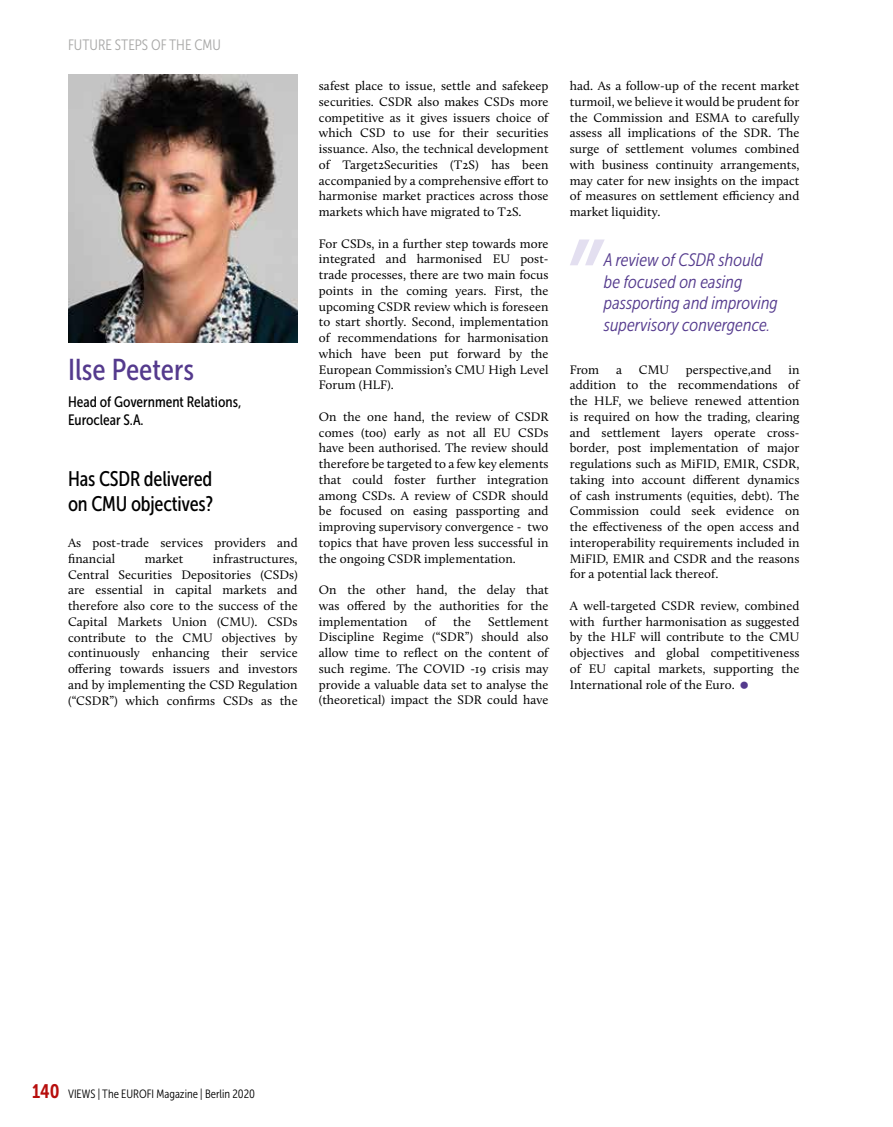
<style>
.page{position:relative;width:893px;height:1127px;background:#fff}
.page>*{position:absolute;margin:0;border:0;box-sizing:border-box;transform-origin:0 0}
.t1{font:30px "Museo Sans Cond 500";color:#543a8d}
.t2{font:21px/25.2px "Museo Sans Cond 500";letter-spacing:-.01em;color:#000}
.t3{font:19.5px "Museo Sans Cond 700";color:#b70e0c}
.t4{font:italic 18px/21.6px "Museo Sans Cond 300";color:#543a8d}
.t5{font:15px/18px "Museo Sans Cond 500";color:#000}
.t6{font:15px "Museo Sans Cond 300";color:#a8a8a7}
.t7{font:12.75px/15.8px "Calluna";letter-spacing:.005em;color:#000;text-align:justify}
.t8{font:12px "Museo Sans Cond 300";color:#000}
</style>
<div class="page">
<img style="left:68px;top:74px;width:230px;height:268px">
<svg style="left:570px;top:239px;width:34px;height:26px"></svg>
<p class="t6" style="left:68px;top:37px;width:154px">FUTURE STEPS OF THE CMU</p>
<h1 class="t1" style="left:68px;top:354px;width:127px">Ilse Peeters</h1>
<p class="t5" style="left:68px;top:393px;width:175px">Head of Government Relations,<br>Euroclear S.A.</p>
<h2 class="t2" style="left:68px;top:466px;width:147px">Has CSDR delivered on CMU objectives?</h2>
<p class="t7" style="left:68px;top:535px;width:231px">As post-trade services providers and financial</p>
<p class="t7" style="left:145px;top:550px;width:40px">market</p>
<p class="t7" style="left:68px;top:550px;width:231px;text-indent:145px">infrastructures, Central Securities Depositories (CSDs) are essential in capital markets and therefore also core to the success of the Capital Markets Union (CMU). CSDs contribute to the CMU objectives by continuously enhancing their service offering towards issuers and investors and by implementing the CSD Regulation (“CSDR”) which confirms CSDs as the</p>
<p class="t7" style="left:319px;top:78px;width:231px">safest place to issue, settle and safekeep securities. CSDR also makes CSDs more competitive as it gives issuers choice of which CSD to use for their securities issuance. Also, the technical development of Target2Securities (T2S) has been accompanied by a comprehensive effort to harmonise market practices across those markets which have migrated to T2S.</p>
<p class="t7" style="left:319px;top:235px;width:231px">For CSDs, in a further step towards more integrated and harmonised EU post&shy;trade processes, there are two main focus points in the coming years. First, the upcoming CSDR review which is foreseen to start shortly. Second, implementation of recommendations for harmonisation which have been put forward by the European Commission’s CMU High Level Forum (HLF).</p>
<p class="t7" style="left:319px;top:409px;width:231px">On the one hand, the review of CSDR comes (too) early as not all EU CSDs have been authorised. The review should therefore be targeted to a few key elements that could foster further integration among CSDs. A review of CSDR should be focused on easing passporting and improving supervisory convergence - two topics that have proven less successful in the ongoing CSDR implementation.</p>
<p class="t7" style="left:319px;top:582px;width:231px">On the other hand, the delay that was offered by the authorities for the implementation</p>
<p class="t7" style="left:319px;top:613px;width:231px;text-indent:169px">Settlement Discipline Regime (“SDR”) should also allow time to reflect on the content of such regime. The COVID -19 crisis may provide a valuable data set to analyse the (theoretical) impact the SDR could have</p>
<p class="t7" style="left:425px;top:613px;width:13px">of</p>
<p class="t7" style="left:453px;top:613px;width:19px">the</p>
<p class="t7" style="left:570px;top:78px;width:231px">had. As a follow-up of the recent market turmoil, we believe it would be prudent for the Commission and ESMA to carefully assess all implications of the SDR. The surge of settlement volumes combined with business continuity arrangements, may cater for new insights on the impact of measures on settlement efficiency and market liquidity.</p>
<h3 class="t4" style="left:604px;top:249px;width:176px">A review of CSDR should be focused on easing passporting and improving supervisory convergence.</h3>
<p class="t7" style="left:570px;top:361px;width:31px">From</p>
<p class="t7" style="left:616px;top:361px;width:7px">a</p>
<p class="t7" style="left:639px;top:361px;width:32px">CMU</p>
<p class="t7" style="left:686px;top:361px;width:87px">perspective,and</p>
<p class="t7" style="left:570px;top:361px;width:231px;text-indent:219px">in addition to the recommendations of the HLF, we believe renewed attention is required on how the trading, clearing and settlement layers operate cross&shy;border, post implementation of major regulations such as MiFID, EMIR, CSDR, taking into account different dynamics of cash instruments (equities, debt). The Commission could seek evidence on the effectiveness of the open access and interoperability requirements included in MiFID, EMIR and CSDR and the reasons for a potential lack thereof.</p>
<p class="t7" style="left:570px;top:597px;width:231px">A well-targeted CSDR review, combined with further harmonisation as suggested by the HLF will contribute to the CMU objectives and global competitiveness of EU capital markets, supporting the International role of the Euro.</p>
<h3 class="t3" style="left:32px;top:1080px;width:29px">140</h3>
<p class="t8" style="left:68px;top:1087px;width:189px">VIEWS | The EUROFI Magazine | Berlin 2020</p>
</div>
